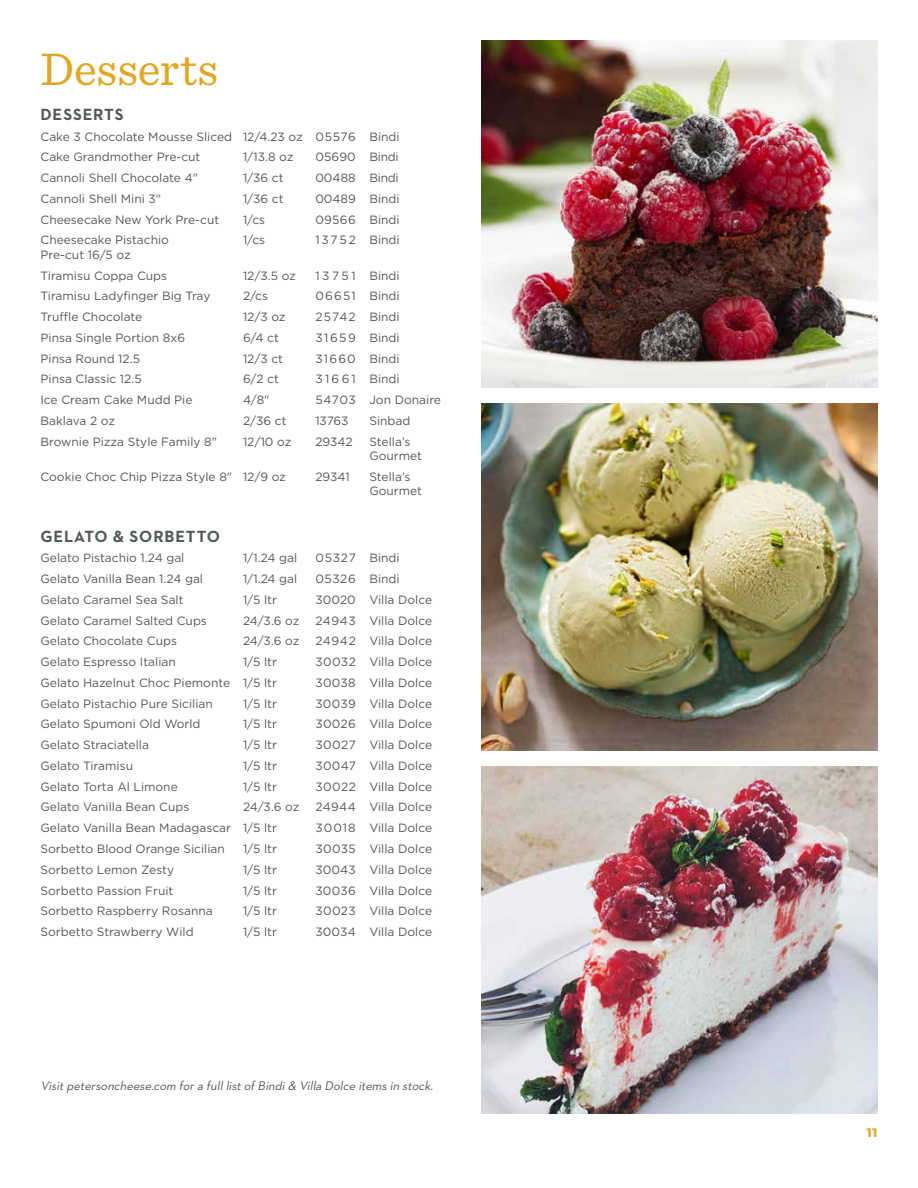
<style>
.page{position:relative;width:918px;height:1188px;background:#fff}
.page>*{position:absolute;margin:0;border:0;box-sizing:border-box;transform-origin:0 0}
.t1{font:48px "Sentinel";letter-spacing:-.005em;color:#e0a624}
.t2{font:700 16.5px "Neutraface 2 Text";letter-spacing:.05em;color:#53595b}
.t3{font:700 16.5px "Neutraface 2 Text";color:#e0a624}
.t4{font:italic 12.75px "Neutraface 2 Text";color:#54575a}
.t5{font:12px/14.4px "Gotham";color:#54575a}
.t6{font:12px "Gotham";letter-spacing:.05em;color:#54575a}
.t7{font:12px "Gotham";letter-spacing:.07em;color:#54575a}
.t8{font:12px "Gotham";letter-spacing:.1em;color:#54575a}
.t9{font:12px "Gotham";letter-spacing:.06em;color:#54575a}
.t10{font:12px "Gotham";letter-spacing:.09em;color:#54575a}
.t11{font:12px "Gotham";letter-spacing:.025em;color:#54575a}
.t12{font:12px "Gotham";letter-spacing:.02em;color:#54575a}
</style>
<div class="page">
<img style="left:482px;top:404px;width:396px;height:347px">
<img style="left:482px;top:40px;width:395px;height:347px">
<img style="left:482px;top:767px;width:396px;height:347px">
<h1 class="t1" style="left:40px;top:33px;width:179px">Desserts</h1>
<h2 class="t2" style="left:40px;top:104px;width:85px">DESSERTS</h2>
<p class="t5" style="left:40px;top:126px;width:361px;line-height:20.7px">Cake 3 Chocolate Mousse Sliced 12/4.23 oz 05576 Bindi<br>Cake Grandmother Pre-cut</p>
<p class="t5" style="left:243px;top:150px;width:52px">1/13.8 oz</p>
<p class="t5" style="left:315px;top:150px;width:85px">05690 Bindi</p>
<p class="t5" style="left:40px;top:170px;width:159px">Cannoli Shell Chocolate 4"</p>
<p class="t5" style="left:243px;top:170px;width:42px">1/36 ct</p>
<p class="t5" style="left:315px;top:170px;width:85px">00488 Bindi</p>
<p class="t5" style="left:40px;top:191px;width:122px">Cannoli Shell Mini 3"</p>
<p class="t5" style="left:243px;top:191px;width:42px">1/36 ct</p>
<p class="t5" style="left:315px;top:191px;width:86px">00489 Bindi</p>
<p class="t5" style="left:40px;top:212px;width:180px">Cheesecake New York Pre-cut</p>
<p class="t5" style="left:243px;top:212px;width:24px">1/cs</p>
<p class="t5" style="left:315px;top:212px;width:86px">09566 Bindi</p>
<p class="t5" style="left:40px;top:233px;width:130px">Cheesecake Pistachio<br>Pre-cut 16/5 oz</p>
<p class="t5" style="left:243px;top:233px;width:24px">1/cs</p>
<p class="t7" style="left:315px;top:234px;width:86px">13752 Bindi</p>
<p class="t5" style="left:40px;top:268px;width:128px">Tiramisu Coppa Cups</p>
<p class="t5" style="left:243px;top:268px;width:54px">12/3.5 oz</p>
<p class="t8" style="left:315px;top:269px;width:86px">13751 Bindi</p>
<p class="t5" style="left:40px;top:289px;width:171px">Tiramisu Ladyfinger Big Tray</p>
<p class="t5" style="left:243px;top:289px;width:27px">2/cs</p>
<p class="t6" style="left:315px;top:289px;width:86px">06651 Bindi</p>
<p class="t5" style="left:40px;top:309px;width:103px">Truffle Chocolate</p>
<p class="t5" style="left:243px;top:309px;width:44px">12/3 oz</p>
<p class="t5" style="left:315px;top:309px;width:86px">25742 Bindi</p>
<p class="t5" style="left:40px;top:330px;width:146px">Pinsa Single Portion 8x6</p>
<p class="t5" style="left:243px;top:330px;width:37px">6/4 ct</p>
<p class="t9" style="left:315px;top:331px;width:86px">31659 Bindi</p>
<p class="t5" style="left:40px;top:351px;width:101px">Pinsa Round 12.5</p>
<p class="t5" style="left:243px;top:351px;width:42px">12/3 ct</p>
<p class="t6" style="left:315px;top:352px;width:86px">31660 Bindi</p>
<p class="t5" style="left:40px;top:372px;width:103px">Pinsa Classic 12.5</p>
<p class="t5" style="left:243px;top:372px;width:37px">6/2 ct</p>
<p class="t10" style="left:315px;top:372px;width:86px">31661 Bindi</p>
<p class="t5" style="left:40px;top:392px;width:154px">Ice Cream Cake Mudd Pie</p>
<p class="t5" style="left:243px;top:392px;width:28px">4/8"</p>
<p class="t5" style="left:315px;top:392px;width:127px">54703 Jon Donaire</p>
<p class="t5" style="left:40px;top:413px;width:76px">Baklava 2 oz</p>
<p class="t5" style="left:243px;top:413px;width:45px">2/36 ct</p>
<p class="t5" style="left:315px;top:413px;width:35px">13763</p>
<p class="t5" style="left:369px;top:413px;width:43px">Sinbad</p>
<p class="t5" style="left:40px;top:434px;width:178px">Brownie Pizza Style Family 8"</p>
<p class="t5" style="left:243px;top:434px;width:50px">12/10 oz</p>
<p class="t5" style="left:315px;top:434px;width:39px">29342</p>
<p class="t5" style="left:369px;top:434px;width:54px">Stella’s<br>Gourmet</p>
<p class="t5" style="left:40px;top:469px;width:247px">Cookie Choc Chip Pizza Style 8" 12/9 oz</p>
<p class="t5" style="left:315px;top:469px;width:36px">29341</p>
<p class="t5" style="left:369px;top:469px;width:54px">Stella’s<br>Gourmet</p>
<h2 class="t2" style="left:40px;top:525px;width:181px">GELATO &amp; SORBETTO</h2>
<p class="t5" style="left:40px;top:551px;width:145px">Gelato Pistachio 1.24 gal</p>
<p class="t5" style="left:243px;top:551px;width:56px">1/1.24 gal</p>
<p class="t11" style="left:315px;top:551px;width:86px">05327 Bindi</p>
<p class="t5" style="left:40px;top:571px;width:164px">Gelato Vanilla Bean 1.24 gal</p>
<p class="t5" style="left:243px;top:571px;width:56px">1/1.24 gal</p>
<p class="t12" style="left:315px;top:572px;width:86px">05326 Bindi</p>
<p class="t5" style="left:40px;top:592px;width:145px">Gelato Caramel Sea Salt</p>
<p class="t5" style="left:243px;top:592px;width:35px">1/5 ltr</p>
<p class="t5" style="left:315px;top:592px;width:118px">30020 Villa Dolce</p>
<p class="t5" style="left:40px;top:613px;width:168px">Gelato Caramel Salted Cups</p>
<p class="t5" style="left:243px;top:613px;width:58px">24/3.6 oz</p>
<p class="t5" style="left:315px;top:613px;width:118px">24943 Villa Dolce</p>
<p class="t5" style="left:40px;top:634px;width:138px">Gelato Chocolate Cups</p>
<p class="t5" style="left:243px;top:634px;width:58px">24/3.6 oz</p>
<p class="t5" style="left:315px;top:634px;width:118px">24942 Villa Dolce</p>
<p class="t5" style="left:40px;top:654px;width:137px">Gelato Espresso Italian</p>
<p class="t5" style="left:243px;top:654px;width:35px">1/5 ltr</p>
<p class="t5" style="left:315px;top:654px;width:118px">30032 Villa Dolce</p>
<p class="t5" style="left:40px;top:675px;width:238px">Gelato Hazelnut Choc Piemonte 1/5 ltr</p>
<p class="t5" style="left:315px;top:675px;width:118px">30038 Villa Dolce</p>
<p class="t5" style="left:40px;top:696px;width:174px">Gelato Pistachio Pure Sicilian</p>
<p class="t5" style="left:243px;top:696px;width:35px">1/5 ltr</p>
<p class="t5" style="left:315px;top:696px;width:118px">30039 Villa Dolce</p>
<p class="t5" style="left:40px;top:717px;width:162px">Gelato Spumoni Old World</p>
<p class="t5" style="left:243px;top:717px;width:35px">1/5 ltr</p>
<p class="t5" style="left:315px;top:717px;width:118px">30026 Villa Dolce</p>
<p class="t5" style="left:40px;top:738px;width:110px">Gelato Straciatella</p>
<p class="t5" style="left:243px;top:738px;width:35px">1/5 ltr</p>
<p class="t5" style="left:315px;top:738px;width:118px">30027 Villa Dolce</p>
<p class="t5" style="left:40px;top:758px;width:94px">Gelato Tiramisu</p>
<p class="t5" style="left:243px;top:758px;width:35px">1/5 ltr</p>
<p class="t5" style="left:315px;top:758px;width:118px">30047 Villa Dolce</p>
<p class="t5" style="left:40px;top:779px;width:139px">Gelato Torta Al Limone</p>
<p class="t5" style="left:243px;top:779px;width:35px">1/5 ltr</p>
<p class="t5" style="left:315px;top:779px;width:118px">30022 Villa Dolce</p>
<p class="t5" style="left:40px;top:800px;width:150px">Gelato Vanilla Bean Cups</p>
<p class="t5" style="left:243px;top:800px;width:58px">24/3.6 oz</p>
<p class="t5" style="left:315px;top:800px;width:118px">24944 Villa Dolce</p>
<p class="t5" style="left:40px;top:821px;width:238px">Gelato Vanilla Bean Madagascar 1/5 ltr</p>
<p class="t5" style="left:315px;top:821px;width:118px">30018 Villa Dolce</p>
<p class="t5" style="left:40px;top:841px;width:186px">Sorbetto Blood Orange Sicilian</p>
<p class="t5" style="left:243px;top:841px;width:35px">1/5 ltr</p>
<p class="t5" style="left:315px;top:841px;width:118px">30035 Villa Dolce</p>
<p class="t5" style="left:40px;top:862px;width:135px">Sorbetto Lemon Zesty</p>
<p class="t5" style="left:243px;top:862px;width:35px">1/5 ltr</p>
<p class="t5" style="left:315px;top:862px;width:118px">30043 Villa Dolce</p>
<p class="t5" style="left:40px;top:883px;width:134px">Sorbetto Passion Fruit</p>
<p class="t5" style="left:243px;top:883px;width:35px">1/5 ltr</p>
<p class="t5" style="left:315px;top:883px;width:118px">30036 Villa Dolce</p>
<p class="t5" style="left:40px;top:904px;width:174px">Sorbetto Raspberry Rosanna</p>
<p class="t5" style="left:243px;top:904px;width:35px">1/5 ltr</p>
<p class="t5" style="left:315px;top:904px;width:118px">30023 Villa Dolce</p>
<p class="t5" style="left:40px;top:924px;width:155px">Sorbetto Strawberry Wild</p>
<p class="t5" style="left:243px;top:924px;width:35px">1/5 ltr</p>
<p class="t5" style="left:315px;top:924px;width:118px">30034 Villa Dolce</p>
<p class="t4" style="left:40px;top:1078px;width:397px">Visitpetersoncheese.com fora fulllistofBindi&amp; Villa Dolce items in stock.</p>
<h2 class="t3" style="left:867px;top:1121px;width:12px">11</h2>
</div>
